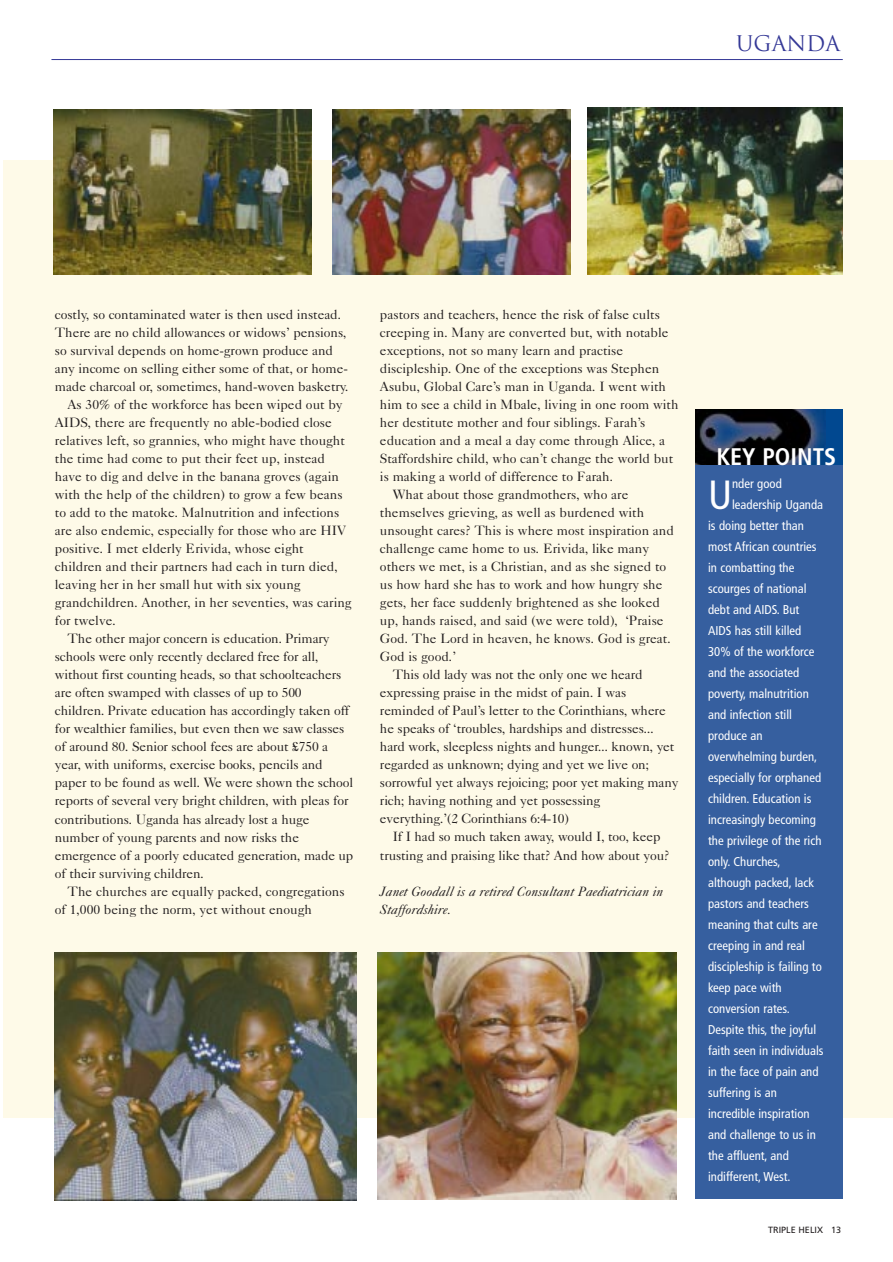
<style>
.page{position:relative;width:893px;height:1262px;background:#fff}
.page>*{position:absolute;margin:0;border:0;box-sizing:border-box;transform-origin:0 0}
.t1{font:condensed 40.8px "Frutiger";color:#fff}
.t2{font:700 condensed 24px "Frutiger";color:#fff}
.t3{font:21px "Trajan";color:#343896}
.t4{font:13.5px "Caslon Five Forty";color:#231f20}
.t5{font:italic 13.5px/18px "Caslon Five Forty";color:#231f20}
.t6{font:condensed 12.75px "Frutiger";color:#fff}
.t7{font:9px "Frutiger";color:#231f20}
</style>
<div class="page">
<div style="left:3px;top:160px;width:889px;height:957px;background:#fefae8"></div>
<hr style="left:51px;top:59px;width:791px;height:1px;background:#343896">
<div style="left:695px;top:448px;width:147px;height:750px;background:#365f9f"></div>
<div style="left:695px;top:409px;width:147px;height:56px;background:#014890"></div>
<img style="left:695px;top:409px;width:130px;height:56px">
<img style="left:587px;top:108px;width:255px;height:167px">
<img style="left:54px;top:109px;width:258px;height:165px">
<img style="left:332px;top:110px;width:238px;height:164px">
<img style="left:377px;top:952px;width:299px;height:247px">
<img style="left:54px;top:952px;width:302px;height:248px">
<h3 class="t3" style="left:736px;top:31px;width:105px">UGANDA</h3>
<p class="t4" style="left:55px;top:310px;width:288px">costly, so contaminated water is then used instead.</p>
<p class="t4" style="left:55px;top:328px;width:293px">There are no child allowances or widows’ pensions,</p>
<p class="t4" style="left:55px;top:346px;width:280px">so survival depends on home-grown produce and</p>
<p class="t4" style="left:55px;top:364px;width:294px">any income on selling either some of that, or home-</p>
<p class="t4" style="left:55px;top:382px;width:295px">made charcoal or, sometimes, hand-woven basketry.</p>
<p class="t4" style="left:68px;top:400px;width:276px">As 30% of the workforce has been wiped out by</p>
<p class="t4" style="left:55px;top:418px;width:278px">AIDS, there are frequently no able-bodied close</p>
<p class="t4" style="left:55px;top:436px;width:291px">relatives left, so grannies, who might have thought</p>
<p class="t4" style="left:55px;top:454px;width:272px">the time had come to put their feet up, instead</p>
<p class="t4" style="left:55px;top:472px;width:285px">have to dig and delve in the banana groves (again</p>
<p class="t4" style="left:55px;top:490px;width:289px">with the help of the children) to grow a few beans</p>
<p class="t4" style="left:55px;top:508px;width:286px">to add to the matoke. Malnutrition and infections</p>
<p class="t4" style="left:55px;top:526px;width:293px">are also endemic, especially for those who are HIV</p>
<p class="t4" style="left:55px;top:544px;width:250px">positive. I met elderly Erivida, whose eight</p>
<p class="t4" style="left:55px;top:562px;width:284px">children and their partners had each in turn died,</p>
<p class="t4" style="left:55px;top:580px;width:247px">leaving her in her small hut with six young</p>
<p class="t4" style="left:55px;top:598px;width:298px">grandchildren. Another, in her seventies, was caring</p>
<p class="t4" style="left:55px;top:616px;width:63px">for twelve.</p>
<p class="t4" style="left:68px;top:634px;width:263px">The other major concern is education. Primary</p>
<p class="t4" style="left:55px;top:652px;width:265px">schools were only recently declared free for all,</p>
<p class="t4" style="left:55px;top:670px;width:288px">without first counting heads, so that schoolteachers</p>
<p class="t4" style="left:55px;top:688px;width:248px">are often swamped with classes of up to 500</p>
<p class="t4" style="left:55px;top:706px;width:296px">children. Private education has accordingly taken off</p>
<p class="t4" style="left:55px;top:724px;width:291px">for wealthier families, but even then we saw classes</p>
<p class="t4" style="left:55px;top:742px;width:275px">of around 80. Senior school fees are about £750 a</p>
<p class="t4" style="left:55px;top:760px;width:269px">year, with uniforms, exercise books, pencils and</p>
<p class="t4" style="left:55px;top:778px;width:300px">paper to be found as well. We were shown the school</p>
<p class="t4" style="left:55px;top:796px;width:295px">reports of several very bright children, with pleas for</p>
<p class="t4" style="left:55px;top:814px;width:256px">contributions. Uganda has already lost a huge</p>
<p class="t4" style="left:55px;top:832px;width:246px">number of young parents and now risks the</p>
<p class="t4" style="left:55px;top:850px;width:300px">emergence of a poorly educated generation, made up</p>
<p class="t4" style="left:55px;top:868px;width:150px">of their surviving children.</p>
<p class="t4" style="left:68px;top:886px;width:278px">The churches are equally packed, congregations</p>
<p class="t4" style="left:55px;top:904px;width:259px">of 1,000 being the norm, yet without enough</p>
<p class="t4" style="left:380px;top:310px;width:281px">pastors and teachers, hence the risk of false cults</p>
<p class="t4" style="left:380px;top:328px;width:290px">creeping in. Many are converted but, with notable</p>
<p class="t4" style="left:380px;top:346px;width:245px">exceptions, not so many learn and practise</p>
<p class="t4" style="left:380px;top:364px;width:281px">discipleship. One of the exceptions was Stephen</p>
<p class="t4" style="left:380px;top:382px;width:287px">Asubu, Global Care’s man in Uganda. I went with</p>
<p class="t4" style="left:380px;top:400px;width:300px">him to see a child in Mbale, living in one room with</p>
<p class="t4" style="left:380px;top:418px;width:267px">her destitute mother and four siblings. Farah’s</p>
<p class="t4" style="left:380px;top:436px;width:287px">education and a meal a day come through Alice, a</p>
<p class="t4" style="left:380px;top:454px;width:295px">Staffordshire child, who can’t change the world but</p>
<p class="t4" style="left:380px;top:472px;width:235px">is making a world of difference to Farah.</p>
<p class="t4" style="left:393px;top:490px;width:237px">What about those grandmothers, who are</p>
<p class="t4" style="left:380px;top:508px;width:266px">themselves grieving, as well as burdened with</p>
<p class="t4" style="left:380px;top:526px;width:295px">unsought cares? This is where most inspiration and</p>
<p class="t4" style="left:380px;top:544px;width:270px">challenge came home to us. Erivida, like many</p>
<p class="t4" style="left:380px;top:562px;width:288px">others we met, is a Christian, and as she signed to</p>
<p class="t4" style="left:380px;top:580px;width:284px">us how hard she has to work and how hungry she</p>
<p class="t4" style="left:380px;top:598px;width:281px">gets, her face suddenly brightened as she looked</p>
<p class="t4" style="left:380px;top:616px;width:285px">up, hands raised, and said (we were told), ‘Praise</p>
<p class="t4" style="left:380px;top:634px;width:292px">God. The Lord in heaven, he knows. God is great.</p>
<p class="t4" style="left:380px;top:652px;width:78px">God is good.’</p>
<p class="t4" style="left:393px;top:670px;width:251px">This old lady was not the only one we heard</p>
<p class="t4" style="left:380px;top:688px;width:248px">expressing praise in the midst of pain. I was</p>
<p class="t4" style="left:380px;top:706px;width:287px">reminded of Paul’s letter to the Corinthians, where</p>
<p class="t4" style="left:380px;top:724px;width:275px">he speaks of ‘troubles, hardships and distresses...</p>
<p class="t4" style="left:380px;top:742px;width:296px">hard work, sleepless nights and hunger... known, yet</p>
<p class="t4" style="left:380px;top:760px;width:270px">regarded as unknown; dying and yet we live on;</p>
<p class="t4" style="left:380px;top:778px;width:300px">sorrowful yet always rejoicing; poor yet making many</p>
<p class="t4" style="left:380px;top:796px;width:222px">rich; having nothing and yet possessing</p>
<p class="t4" style="left:380px;top:814px;width:190px">everything.’(2 Corinthians 6:4-10)</p>
<p class="t4" style="left:393px;top:832px;width:269px">If I had so much taken away, would I, too, keep</p>
<p class="t4" style="left:380px;top:850px;width:291px">trusting and praising like that? And how about you?</p>
<p class="t5" style="left:380px;top:883px;width:285px">Janet Goodall is a retired Consultant Paediatrician in<br>Staffordshire.</p>
<h2 class="t2" style="left:716px;top:447px;width:121px">KEY POINTS</h2>
<h1 class="t1" style="left:708px;top:478px;width:26px">U</h1>
<p class="t6" style="left:732px;top:478px;width:51px">nder good</p>
<p class="t6" style="left:732px;top:499px;width:92px">leadership Uganda</p>
<p class="t6" style="left:708px;top:520px;width:97px">is doing better than</p>
<p class="t6" style="left:708px;top:541px;width:110px">most African countries</p>
<p class="t6" style="left:708px;top:562px;width:88px">in combatting the</p>
<p class="t6" style="left:708px;top:583px;width:100px">scourges of national</p>
<p class="t6" style="left:708px;top:604px;width:93px">debt and AIDS. But</p>
<p class="t6" style="left:708px;top:625px;width:95px">AIDS has still killed</p>
<p class="t6" style="left:708px;top:646px;width:108px">30% of the workforce</p>
<p class="t6" style="left:708px;top:667px;width:93px">and the associated</p>
<p class="t6" style="left:708px;top:688px;width:102px">poverty, malnutrition</p>
<p class="t6" style="left:708px;top:709px;width:85px">and infection still</p>
<p class="t6" style="left:708px;top:730px;width:56px">produce an</p>
<p class="t6" style="left:708px;top:751px;width:111px">overwhelming burden,</p>
<p class="t6" style="left:708px;top:772px;width:114px">especially for orphaned</p>
<p class="t6" style="left:708px;top:793px;width:105px">children. Education is</p>
<p class="t6" style="left:708px;top:814px;width:109px">increasingly becoming</p>
<p class="t6" style="left:708px;top:835px;width:115px">the privilege of the rich</p>
<p class="t6" style="left:708px;top:856px;width:74px">only. Churches,</p>
<p class="t6" style="left:708px;top:877px;width:107px">although packed, lack</p>
<p class="t6" style="left:708px;top:898px;width:102px">pastors and teachers</p>
<p class="t6" style="left:708px;top:919px;width:111px">meaning that cults are</p>
<p class="t6" style="left:708px;top:940px;width:98px">creeping in and real</p>
<p class="t6" style="left:708px;top:961px;width:115px">discipleship is failing to</p>
<p class="t6" style="left:708px;top:982px;width:75px">keep pace with</p>
<p class="t6" style="left:708px;top:1003px;width:83px">conversion rates.</p>
<p class="t6" style="left:708px;top:1024px;width:110px">Despite this, the joyful</p>
<p class="t6" style="left:708px;top:1045px;width:117px">faith seen in individuals</p>
<p class="t6" style="left:708px;top:1066px;width:112px">in the face of pain and</p>
<p class="t6" style="left:708px;top:1087px;width:70px">suffering is an</p>
<p class="t6" style="left:708px;top:1108px;width:103px">incredible inspiration</p>
<p class="t6" style="left:708px;top:1129px;width:109px">and challenge to us in</p>
<p class="t6" style="left:708px;top:1150px;width:82px">the affluent, and</p>
<p class="t6" style="left:708px;top:1171px;width:84px">indifferent, West.</p>
<p class="t7" style="left:768px;top:1225px;width:75px">TRIPLE HELIX 13</p>
</div>
